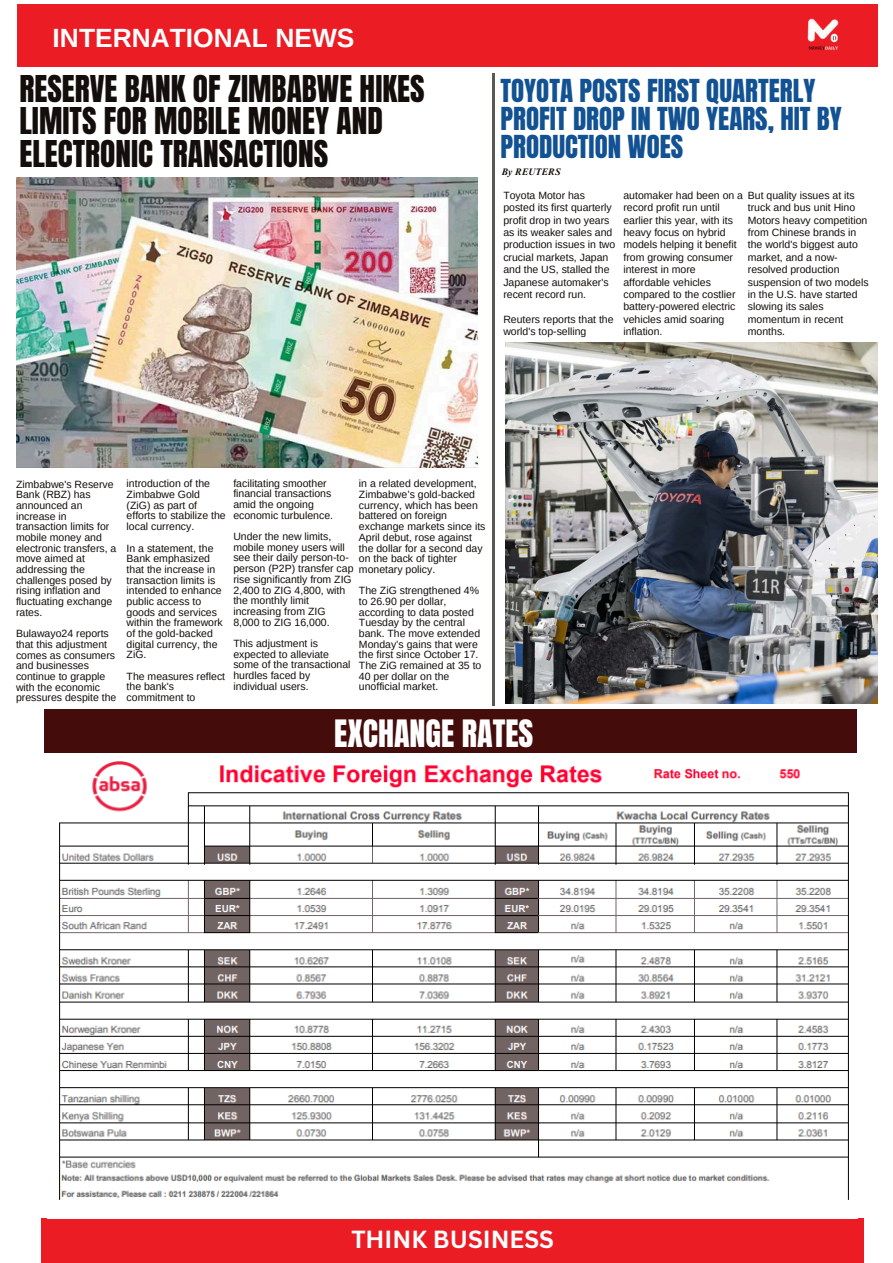
<style>
.page{position:relative;width:893px;height:1263px;background:#fff}
.page>*{position:absolute;margin:0;border:0;box-sizing:border-box;transform-origin:0 0}
.t1{font:32.1px "Anton";color:#fff}
.t2{font:31.42px/32.6px "Anton";color:#130e0b}
.t3{font:26.92px/28.1px "Anton";color:#125293}
.t4{font:700 26.4px "Arimo";color:#fff}
.t5{font:700 24.15px "Canva Sans";color:#fff}
.t6{font:10.5px/10.6px "Arimo";color:#130e0b}
.t7{font:italic 700 9.45px "Times NRMT Pro";color:#130e0b}
</style>
<div class="page">
<div style="left:41px;top:1218px;width:823px;height:45px;background:#ec1c24"></div>
<div style="left:17px;top:4px;width:860px;height:63px;background:#ec1c24"></div>
<img style="left:807px;top:18px;width:32px;height:32px">
<img style="left:48px;top:761px;width:810px;height:458px">
<div style="left:44px;top:709px;width:812px;height:44px;background:#440d0c"></div>
<img style="left:17px;top:177px;width:460px;height:291px">
<hr style="left:492px;top:73px;width:3px;height:632px;background:#575954">
<img style="left:506px;top:342px;width:371px;height:361px">
<p class="t4" style="left:53px;top:24px;width:303px">INTERNATIONAL NEWS</p>
<h5 class="t2" style="left:19px;top:73px;width:407px">RESERVE BANK OF ZIMBABWE HIKES<br>LIMITS FOR MOBILE MONEY AND<br>ELECTRONIC TRANSACTIONS</h5>
<p class="t3" style="left:500px;top:77px;width:343px">TOYOTA POSTS FIRST QUARTERLY<br>PROFIT DROP IN TWO YEARS, HIT BY<br>PRODUCTION WOES</p>
<h4 class="t7" style="left:501px;top:168px;width:60px">By REUTERS</h4>
<h5 class="t6" style="left:503px;top:189px;width:113px;line-height:12.4px">Toyota Motor has posted its first quarterly profit drop in two years as its weaker sales and production issues in two crucial markets, Japan and the US, stalled the<br>Japanese automaker's recent record run.</h5>
<h5 class="t6" style="left:503px;top:313px;width:112px;line-height:12.4px">Reuters reports that the world's top-selling</h5>
<h5 class="t6" style="left:623px;top:189px;width:121px;line-height:12.4px">automaker had been on a record profit run until earlier this year, with its heavy focus on hybrid models helping it benefit from growing consumer interest in more affordable vehicles compared to the costlier battery-powered electric vehicles amid soaring inflation.</h5>
<h5 class="t6" style="left:748px;top:189px;width:122px;line-height:12.4px">But quality issues at its truck and bus unit Hino<br>Motors heavy competition from Chinese brands in the world's biggest auto market, and a now&shy;resolved production suspension of two models in the U.S. have started slowing its sales momentum in recent months.</h5>
<h5 class="t6" style="left:16px;top:479px;width:102px">Zimbabwe's Reserve<br>Bank (RBZ) has announced an increase in transaction limits for mobile money and electronic transfers, a move aimed at addressing the challenges posed by rising inflation and fluctuating exchange rates.</h5>
<h5 class="t6" style="left:16px;top:628px;width:102px">Bulawayo24 reports that this adjustment comes as consumers and businesses continue to grapple with the economic pressures despite the</h5>
<h5 class="t6" style="left:127px;top:478px;width:101px">introduction of the<br>Zimbabwe Gold (ZiG) as part of efforts to stabilize the local currency.</h5>
<h5 class="t6" style="left:127px;top:542px;width:98px">In a statement, the<br>Bank emphasized that the increase in transaction limits is intended to enhance public access to goods and services within the framework of the gold-backed digital currency, the<br>ZiG.</h5>
<h5 class="t6" style="left:127px;top:671px;width:100px">The measures reflect the bank's commitment to</h5>
<h5 class="t6" style="left:233px;top:478px;width:101px">facilitating smoother financial transactions amid the ongoing economic turbulence.</h5>
<h5 class="t6" style="left:233px;top:531px;width:122px">Under the new limits, mobile money users will see their daily person-to&shy;person (P2P) transfer cap rise significantly from ZIG<br>2,400 to ZIG 4,800, with the monthly limit increasing from ZIG<br>8,000 to ZIG 16,000.</h5>
<h5 class="t6" style="left:233px;top:638px;width:119px">This adjustment is expected to alleviate some of the transactional hurdles faced by individual users.</h5>
<h1 class="t6" style="left:359px;top:478px;width:128px">in a related development,<br>Zimbabwe’s gold-backed currency, which has been battered on foreign exchange markets since its<br>April debut, rose against the dollar for a second day on the back of tighter monetary policy.</h1>
<p class="t6" style="left:359px;top:585px;width:124px">The ZiG strengthened 4% to 26.90 per dollar, according to data posted<br>Tuesday by the central bank. The move extended<br>Monday’s gains that were the first since October 17.<br>The ZiG remained at 35 to<br>40 per dollar on the unofficial market.</p>
<p class="t1" style="left:334px;top:710px;width:201px">EXCHANGE RATES</p>
<p class="t5" style="left:351px;top:1222px;width:204px">THINK BUSINESS</p>
</div>
